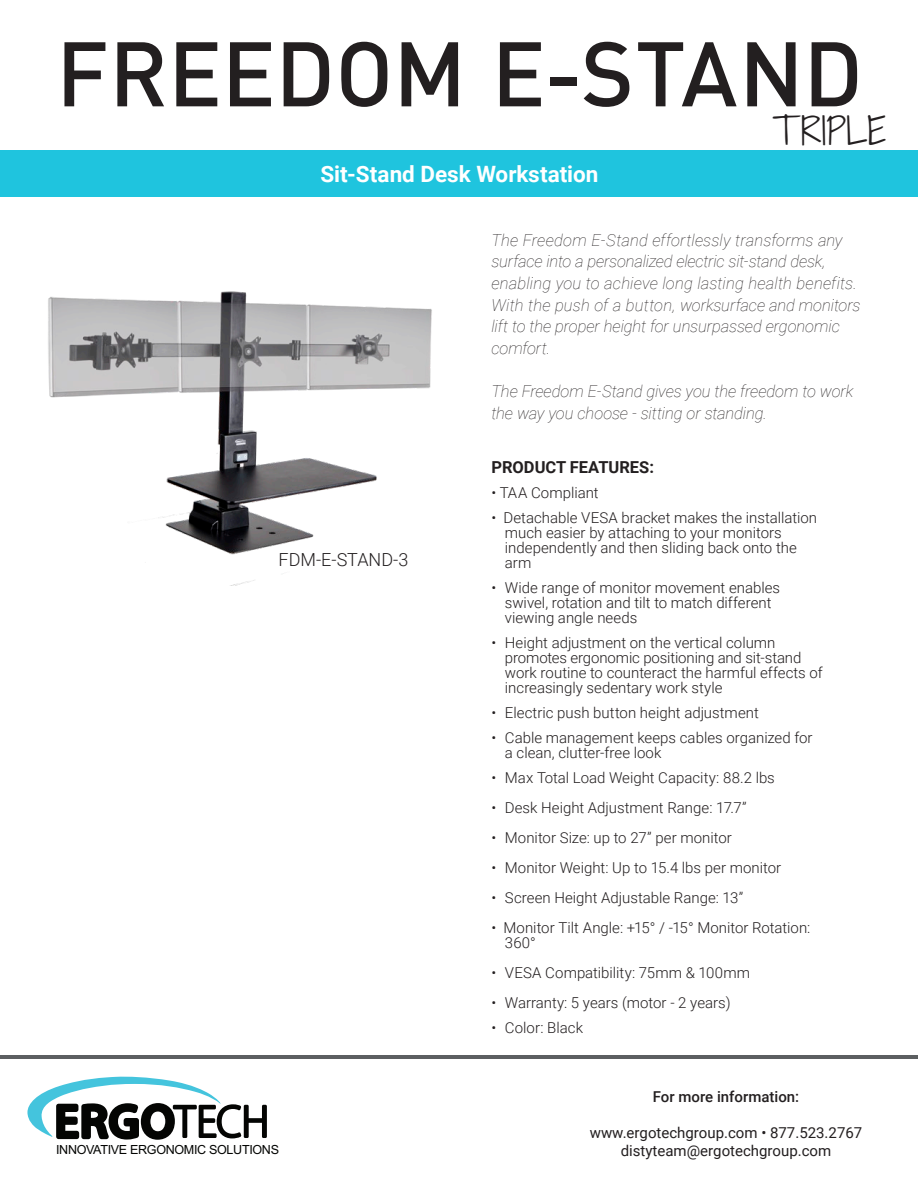
<style>
.page{position:relative;width:918px;height:1188px;background:#fff}
.page>*{position:absolute;margin:0;border:0;box-sizing:border-box;transform-origin:0 0}
.t1{font:500 90px "DIN";color:#231f20}
.t2{font:36px "Shadows Into Light Two";color:#231f20}
.t3{font:700 22.5px "Roboto";color:#fff}
.t4{font:300 18px "Roboto";color:#231f20}
.t5{font:italic 100 16.5px/21.6px "Roboto";letter-spacing:-.005em;color:#231f20}
.t6{font:700 16.5px "Roboto";color:#231f20}
.t7{font:300 15px/15px "Roboto";color:#231f20}
.t8{font:15px "Roboto";color:#231f20}
.t9{font:500 15px "Roboto";color:#231f20}
.t10{font:12.6px "Arial";letter-spacing:-.025em;color:#040503}
</style>
<div class="page">
<div style="left:0;top:150px;width:918px;height:47px;background:#1fc4de"></div>
<hr style="left:0;top:1055px;width:918px;height:3px;background:#5c5f61">
<svg style="left:27px;top:1076px;width:240px;height:64px"></svg>
<img style="left:48px;top:291px;width:384px;height:294px">
<p class="t1" style="left:56px;top:16px;width:809px">FREEDOM E-STAND</p>
<p class="t3" style="left:320px;top:159px;width:280px">Sit-Stand Desk Workstation</p>
<p class="t2" style="left:773px;top:105px;width:115px">T RIPLE</p>
<p class="t4" style="left:279px;top:547px;width:131px">FDM-E-STAND-3</p>
<p class="t10" style="left:56px;top:1141px;width:224px">INNOVATIVE ERGONOMIC SOLUTIONS</p>
<p class="t5" style="left:491px;top:228px;width:371px">The Freedom E-Stand effortlessly transforms any surface into a personalized electric sit-stand desk, enabling you to achieve long lasting health benefits.<br>With the push of a button, worksurface and monitors lift to the proper height for unsurpassed ergonomic comfort.</p>
<p class="t5" style="left:491px;top:380px;width:364px">The Freedom E-Stand gives you the freedom to work the way you choose - sitting or standing.</p>
<p class="t6" style="left:491px;top:456px;width:164px">PRODUCT FEATURES:</p>
<p class="t7" style="left:491px;top:485px;width:109px">• TAA Compliant</p>
<p class="t7" style="left:505px;top:510px;width:314px;text-indent:-14px">• Detachable VESA bracket makes the installation much easier by attaching to your monitors independently and then sliding back onto the arm</p>
<p class="t7" style="left:505px;top:580px;width:277px;text-indent:-14px">• Wide range of monitor movement enables swivel, rotation and tilt to match different viewing angle needs</p>
<p class="t7" style="left:505px;top:635px;width:319px;text-indent:-14px">• Height adjustment on the vertical column promotes ergonomic positioning and sit-stand work routine to counteract the harmful effects of increasingly sedentary work style</p>
<p class="t7" style="left:491px;top:705px;width:269px">• Electric push button height adjustment</p>
<p class="t7" style="left:505px;top:730px;width:309px;text-indent:-14px">• Cable management keeps cables organized for a clean, clutter-free look</p>
<p class="t7" style="left:491px;top:770px;width:285px">• Max Total Load Weight Capacity: 88.2 lbs</p>
<p class="t7" style="left:491px;top:800px;width:257px">• Desk Height Adjustment Range: 17.7”</p>
<p class="t7" style="left:491px;top:830px;width:242px">• Monitor Size: up to 27” per monitor</p>
<p class="t7" style="left:491px;top:860px;width:291px">• Monitor Weight: Up to 15.4 lbs per monitor</p>
<p class="t7" style="left:491px;top:890px;width:253px">• Screen Height Adjustable Range: 13”</p>
<p class="t7" style="left:505px;top:920px;width:307px;text-indent:-14px">• Monitor Tilt Angle: +15° / -15° Monitor Rotation:<br>360°</p>
<p class="t7" style="left:491px;top:965px;width:260px">• VESA Compatibility: 75mm &amp; 100mm</p>
<p class="t7" style="left:491px;top:995px;width:241px">• Warranty: 5 years (motor - 2 years)</p>
<p class="t7" style="left:491px;top:1020px;width:93px">• Color: Black</p>
<p class="t9" style="left:653px;top:1086px;width:148px">For more information:</p>
<p class="t8" style="left:590px;top:1122px;width:274px">www.ergotechgroup.com • 877.523.2767</p>
<p class="t8" style="left:621px;top:1140px;width:212px">distyteam@ergotechgroup.com</p>
</div>
